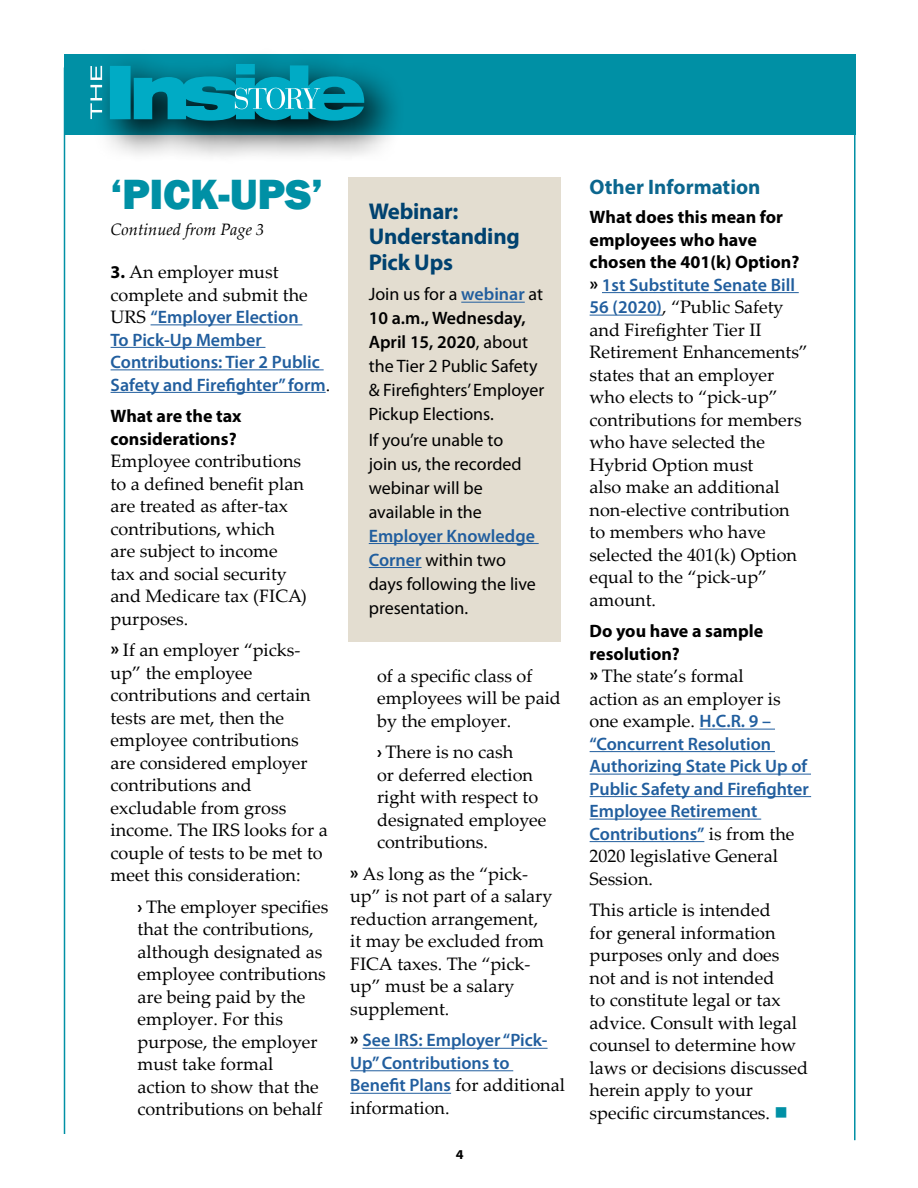
<style>
.page{position:relative;width:918px;height:1188px;background:#fff}
.page>*{position:absolute;margin:0;border:0;box-sizing:border-box;transform-origin:0 0}
.t1{font:800 43.5px "Franklin Gothic";letter-spacing:-.01em;color:#0090a5}
.t2{font:700 22.8px/25.5px "Myriad Pro";letter-spacing:-.01em;color:#004270}
.t3{font:700 21px "Myriad Pro";color:#0b668e}
.t4{font:18px/22.5px "Palatino Linotype";color:#000}
.t5{font:600 18px/22.5px "Myriad Pro";color:#215e9e}
.t6{font:18px/24.2px "Myriad Pro";color:#000}
.t7{font:700 18px/22.5px "Myriad Pro";color:#000}
.t8{font:italic 16.5px "Palatino Linotype";color:#000}
.t9{font:700 semi-expanded 13.5px "Myriad Pro";color:#000}
.s1{font-family:"Myriad Pro";font-weight:700}
.s2{font-family:"Palatino Linotype";font-weight:400;color:#000}
.s3{font-weight:600;color:#215e9e}
.s4{font-weight:600}
.s5{font-weight:700;color:#000}
.s6{font-family:"Myriad Pro";font-weight:600;color:#215e9e}
.s7{color:#0090a5}
</style>
<div class="page">
<hr style="left:64px;top:68px;width:1px;height:1066px;background:#0090a5">
<div style="left:64px;top:54px;width:792px;height:81px;background:#0090a5"></div>
<svg style="left:100px;top:61px;width:295px;height:96px"></svg>
<svg style="left:110px;top:64px;width:254px;height:57px;background:#0896ab"></svg>
<svg style="left:90px;top:66px;width:12px;height:53px"></svg>
<hr style="left:854px;top:74px;width:2px;height:1066px;background:#0090a5">
<hr style="left:151px;top:324px;width:151px;height:1px;background:#215e9e">
<hr style="left:111px;top:347px;width:154px;height:1px;background:#215e9e">
<hr style="left:111px;top:369px;width:213px;height:1px;background:#215e9e">
<hr style="left:111px;top:392px;width:215px;height:1px;background:#215e9e">
<hr style="left:362px;top:1048px;width:186px;height:1px;background:#215e9e">
<hr style="left:350px;top:1070px;width:163px;height:1px;background:#215e9e">
<hr style="left:350px;top:1093px;width:101px;height:1px;background:#215e9e">
<hr style="left:602px;top:292px;width:197px;height:1px;background:#215e9e">
<hr style="left:590px;top:315px;width:72px;height:1px;background:#215e9e">
<hr style="left:700px;top:729px;width:75px;height:1px;background:#215e9e">
<hr style="left:590px;top:751px;width:185px;height:1px;background:#215e9e">
<hr style="left:590px;top:774px;width:221px;height:1px;background:#215e9e">
<hr style="left:590px;top:796px;width:221px;height:1px;background:#215e9e">
<hr style="left:590px;top:819px;width:171px;height:1px;background:#215e9e">
<hr style="left:590px;top:841px;width:114px;height:1px;background:#215e9e">
<div style="left:348px;top:177px;width:213px;height:465px;background:#e3ddd0"></div>
<hr style="left:461px;top:302px;width:64px;height:1px;background:#215e9e">
<hr style="left:369px;top:543px;width:170px;height:1px;background:#215e9e">
<hr style="left:369px;top:567px;width:53px;height:1px;background:#215e9e">
<h1 class="t1" style="left:111px;top:166px;width:214px">‘PICK-UPS’</h1>
<p class="t8" style="left:111px;top:218px;width:155px">Continued from Page 3</p>
<p class="t4" style="left:111px;top:260px;width:199px"><span class="s1">3.</span> An employer must complete and submit the</p>
<p class="t5" style="left:111px;top:305px;width:221px"><span class="s2">URS</span> “Employer Election<br>To Pick-Up Member<br>Contributions: Tier 2 Public<br>Safety and Firefighter” form<span class="s2">.</span></p>
<p class="t7" style="left:111px;top:404px;width:133px">What are the tax considerations?</p>
<p class="t4" style="left:111px;top:449px;width:198px">Employee contributions to a defined benefit plan are treated as after-tax contributions, which<br>are subject to income<br>tax and social security and Medicare tax (FICA) purposes.</p>
<p class="t4" style="left:111px;top:638px;width:219px"><span class="s1">»</span> If an employer “picks&shy;up” the employee contributions and certain tests are met, then the employee contributions are considered employer contributions and excludable from gross income. The IRS looks for a couple of tests to be met to meet this consideration:</p>
<p class="t4" style="left:138px;top:895px;width:192px"><span class="s1">›</span> The employer specifies that the contributions, although designated as employee contributions are being paid by the employer. For this purpose, the employer must take formal<br>action to show that the contributions on behalf</p>
<p class="t2" style="left:369px;top:197px;width:153px">Webinar:<br>Understanding<br>Pick Ups</p>
<p class="t6" style="left:369px;top:282px;width:177px">Join us for a <span class="s3">webinar</span> at<br><span class="s4">10 a.m., Wednesday,<br>April 15, 2020</span>, about the Tier 2 Public Safety &amp; Firefighters’ Employer<br>Pickup Elections.<br>If you’re unable to<br>join us, the recorded webinar will be available in the</p>
<p class="t6" style="left:369px;top:523px;width:169px"><span class="s3">Employer Knowledge<br>Corner</span> within two days following the live presentation.</p>
<p class="t4" style="left:377px;top:664px;width:185px">of a specific class of employees will be paid by the employer.</p>
<p class="t4" style="left:377px;top:740px;width:171px"><span class="s1">›</span> There is no cash<br>or deferred election right with respect to designated employee contributions.</p>
<p class="t4" style="left:350px;top:862px;width:204px"><span class="s1">»</span> As long as the “pick&shy;up” is not part of a salary reduction arrangement, it may be excluded from<br>FICA taxes. The “pick&shy;up” must be a salary supplement.</p>
<p class="t5" style="left:350px;top:1029px;width:199px"><span class="s5">»</span> See IRS: Employer “Pick-<br>Up” Contributions to</p>
<p class="t4" style="left:350px;top:1073px;width:216px"><span class="s6">Benefit Plans</span> for additional information.</p>
<p class="t9" style="left:456px;top:1147px;width:9px">4</p>
<p class="t3" style="left:590px;top:173px;width:172px">Other Information</p>
<p class="t7" style="left:590px;top:205px;width:211px">What does this mean for employees who have chosen the 401(k) Option? » <span class="s3">1st Substitute Senate Bill</span></p>
<p class="t4" style="left:590px;top:295px;width:220px"><span class="s6">56 (2020)</span>, “Public Safety and Firefighter Tier II<br>Retirement Enhancements” states that an employer who elects to “pick-up” contributions for members who have selected the<br>Hybrid Option must<br>also make an additional non-elective contribution to members who have selected the 401(k) Option equal to the “pick-up” amount.</p>
<p class="t7" style="left:590px;top:619px;width:175px">Do you have a sample resolution?</p>
<p class="t4" style="left:590px;top:664px;width:193px"><span class="s1">»</span> The state’s formal action as an employer is one example. <span class="s6">H.C.R. 9 –</span></p>
<p class="t5" style="left:590px;top:732px;width:221px">“Concurrent Resolution<br>Authorizing State Pick Up of<br>Public Safety and Firefighter<br>Employee Retirement<br>Contributions” <span class="s2">is from the</span></p>
<p class="t4" style="left:590px;top:844px;width:190px">2020 legislative General<br>Session.</p>
<p class="t4" style="left:590px;top:898px;width:220px">This article is intended<br>for general information purposes only and does not and is not intended<br>to constitute legal or tax advice. Consult with legal counsel to determine how laws or decisions discussed herein apply to your specific circumstances. <span class="s7">■</span></p>
</div>
